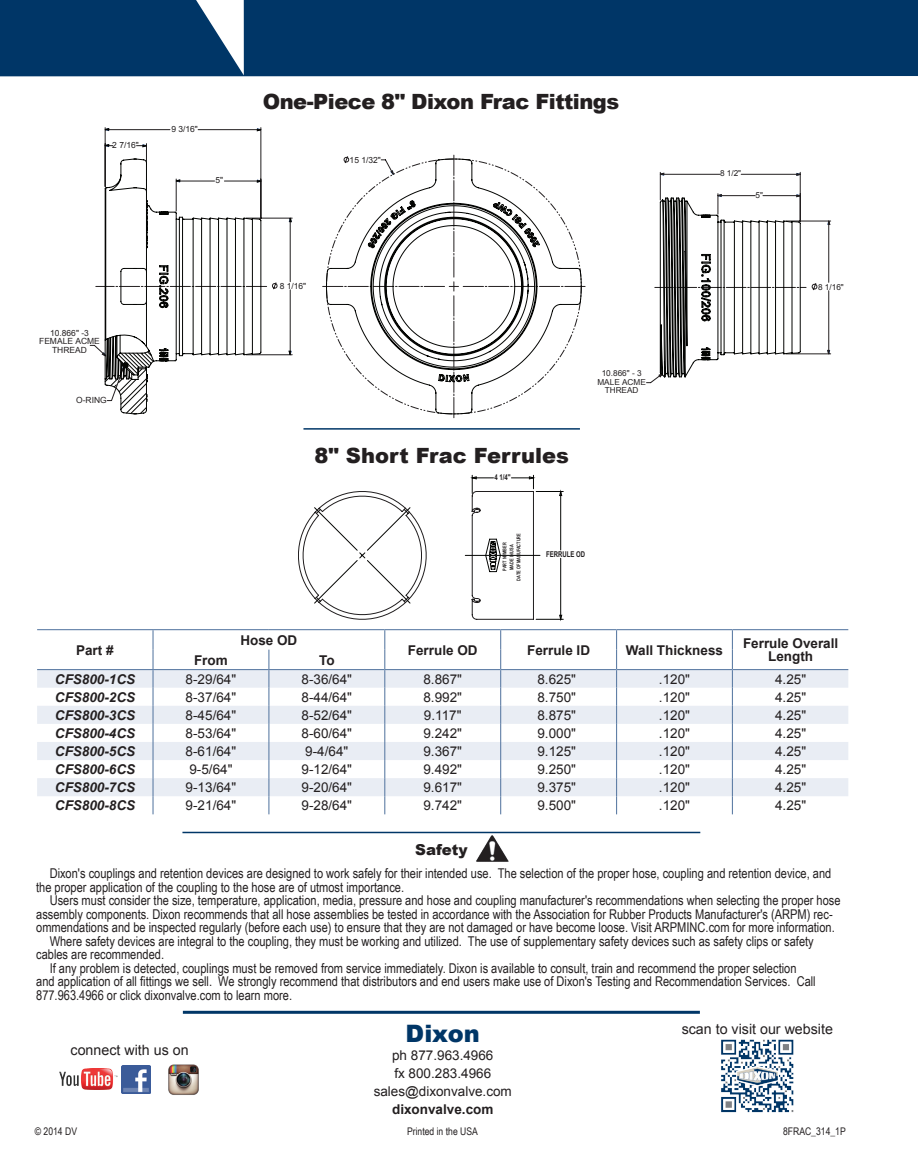
<style>
.page{position:relative;width:918px;height:1175px;background:#fff}
.page>*{position:absolute;margin:0;border:0;box-sizing:border-box;transform-origin:0 0}
.t1{font:900 24px "Arial";color:#003667}
.t2{font:900 21px "Arial";letter-spacing:-.025em;color:#231f20}
.t3{font:900 21px "Arial";color:#231f20}
.t4{font:900 15px "Arial";color:#231f20}
.t5{font:14.25px "Arial";color:#231f20}
.t6{font:13.5px/13.5px "Arial Narrow";color:#231f20}
.t7{font:13.5px/18px "Arial";color:#231f20;text-align:center}
.t8{font:700 13.5px "Arial";color:#231f20}
.t9{font:italic 700 13.5px "Arial";color:#231f20}
.t10{font:10.5px "Arial Narrow";color:#231f20}
.t11{font:8.4px/8.4px "Arial";color:#231f20;text-align:center}
.t12{font:8.4px "Arial";color:#201d1e}
.t13{font:8.25px/8.2px "Arial";color:#231f20;text-align:center}
.t14{font:8.25px "Arial";color:#201d1e}
.t15{font:700 7.95px "Arial";color:#201d1e;scale:.75 1}
.t16{font:700 5.1px/6.9px "Arial";color:#201d1e;text-align:center;scale:.75 1}
</style>
<div class="page">
<div style="left:0;top:0;width:918px;height:76px;background:#003667"></div>
<hr style="left:182px;top:831px;width:518px;height:2px;background:#003667">
<hr style="left:183px;top:1010px;width:517px;height:3px;background:#003667">
<svg style="left:298px;top:475px;width:265px;height:145px"></svg>
<svg style="left:37px;top:670px;width:811px;height:126px;fill:#e9edf4"></svg>
<hr style="left:37px;top:629px;width:116px;height:1px;background:#6180a7">
<hr style="left:153px;top:629px;width:116px;height:1px;background:#6180a7">
<svg style="left:152px;top:630px;width:2px;height:19px"></svg>
<hr style="left:269px;top:629px;width:116px;height:1px;background:#6180a7">
<hr style="left:385px;top:629px;width:116px;height:1px;background:#6180a7">
<hr style="left:501px;top:629px;width:116px;height:1px;background:#6180a7">
<hr style="left:617px;top:629px;width:115px;height:1px;background:#6180a7">
<hr style="left:732px;top:629px;width:116px;height:1px;background:#6180a7">
<hr style="left:37px;top:669px;width:116px;height:1px;background:#6180a7">
<hr style="left:385px;top:669px;width:116px;height:1px;background:#6180a7">
<hr style="left:501px;top:669px;width:116px;height:1px;background:#6180a7">
<hr style="left:617px;top:669px;width:115px;height:1px;background:#6180a7">
<hr style="left:732px;top:669px;width:116px;height:1px;background:#6180a7">
<svg style="left:152px;top:670px;width:2px;height:144px"></svg>
<svg style="left:500px;top:630px;width:1px;height:184px"></svg>
<svg style="left:616px;top:630px;width:1px;height:184px"></svg>
<svg style="left:732px;top:630px;width:1px;height:184px"></svg>
<hr style="left:152px;top:649px;width:2px;height:20px;background:#6180a7">
<svg style="left:268px;top:649px;width:1px;height:165px"></svg>
<svg style="left:384px;top:630px;width:1px;height:184px"></svg>
<hr style="left:153px;top:669px;width:116px;height:1px;background:#6180a7">
<hr style="left:269px;top:669px;width:116px;height:1px;background:#6180a7">
<hr style="left:303px;top:428px;width:277px;height:1px;background:#003667">
<svg style="left:646px;top:172px;width:185px;height:212px"></svg>
<svg style="left:89px;top:128px;width:202px;height:286px"></svg>
<svg style="left:326px;top:158px;width:256px;height:256px"></svg>
<img style="left:122px;top:1065px;width:28px;height:28px">
<img style="left:60px;top:1068px;width:57px;height:21px">
<img style="left:168px;top:1064px;width:31px;height:31px">
<img style="left:721px;top:1039px;width:73px;height:74px">
<img style="left:476px;top:835px;width:33px;height:27px">
<p class="t12" style="left:112px;top:139px;width:28px">2 7/16"</p>
<p class="t12" style="left:171px;top:123px;width:28px">9 3/16"</p>
<p class="t12" style="left:215px;top:174px;width:9px">5"</p>
<h2 class="t2" style="left:263px;top:87px;width:358px">One-Piece 8" Dixon Frac Fittings</h2>
<p class="t11" style="left:350px;top:155px;width:33px">15 1/32"</p>
<p class="t14" style="left:720px;top:168px;width:23px">8 1/2"</p>
<p class="t14" style="left:756px;top:189px;width:9px">5"</p>
<p class="t11" style="left:39px;top:328px;width:62px">10.866" -3<br>FEMALE ACME<br>THREAD</p>
<p class="t11" style="left:76px;top:395px;width:32px">O-RING</p>
<p class="t8" style="left:76px;top:640px;width:39px">Part #</p>
<p class="t12" style="left:280px;top:280px;width:28px">8 1/16"</p>
<p class="t13" style="left:597px;top:369px;width:50px">10.866" - 3<br>MALE ACME<br>THREAD</p>
<h2 class="t3" style="left:314px;top:440px;width:256px">8" Short Frac Ferrules</h2>
<p class="t15" style="left:495px;top:472px;width:23px">4 1/4"</p>
<p class="t16" style="left:501px;top:580px;width:65px;rotate:-90deg">PART NUMBER<br>MADE IN USA<br>DATE OF MANUFACTURE</p>
<p class="t15" style="left:546px;top:548px;width:53px">FERRULE OD</p>
<p class="t14" style="left:818px;top:281px;width:27px">8 1/16"</p>
<p class="t8" style="left:240px;top:630px;width:59px">Hose OD</p>
<p class="t8" style="left:743px;top:633px;width:97px">Ferrule Overall</p>
<p class="t8" style="left:408px;top:640px;width:71px">Ferrule OD</p>
<p class="t8" style="left:527px;top:640px;width:65px">Ferrule ID</p>
<p class="t8" style="left:626px;top:640px;width:99px">Wall Thickness</p>
<p class="t8" style="left:194px;top:650px;width:35px">From</p>
<p class="t8" style="left:319px;top:650px;width:17px">To</p>
<p class="t8" style="left:768px;top:647px;width:46px">Length</p>
<p class="t9" style="left:55px;top:669px;width:82px">CFS800-1CS</p>
<p class="t7" style="left:186px;top:670px;width:52px">8-29/64"</p>
<p class="t7" style="left:302px;top:669px;width:52px">8-36/64"</p>
<p class="t7" style="left:423px;top:670px;width:40px">8.867"</p>
<p class="t7" style="left:537px;top:670px;width:40px">8.625"</p>
<p class="t7" style="left:659px;top:670px;width:33px">.120"</p>
<p class="t7" style="left:775px;top:670px;width:33px">4.25"</p>
<p class="t9" style="left:55px;top:687px;width:82px">CFS800-2CS</p>
<p class="t7" style="left:186px;top:688px;width:52px">8-37/64"</p>
<p class="t7" style="left:302px;top:688px;width:52px">8-44/64"</p>
<p class="t7" style="left:423px;top:688px;width:40px">8.992"</p>
<p class="t7" style="left:537px;top:688px;width:40px">8.750"</p>
<p class="t7" style="left:659px;top:688px;width:33px">.120"</p>
<p class="t7" style="left:775px;top:688px;width:33px">4.25"</p>
<p class="t9" style="left:55px;top:706px;width:82px">CFS800-3CS</p>
<p class="t7" style="left:186px;top:706px;width:52px">8-45/64"</p>
<p class="t7" style="left:302px;top:706px;width:52px">8-52/64"</p>
<p class="t7" style="left:424px;top:706px;width:39px">9.117"</p>
<p class="t7" style="left:537px;top:706px;width:40px">8.875"</p>
<p class="t7" style="left:659px;top:706px;width:33px">.120"</p>
<p class="t7" style="left:775px;top:706px;width:33px">4.25"</p>
<p class="t9" style="left:55px;top:724px;width:82px">CFS800-4CS</p>
<p class="t7" style="left:186px;top:724px;width:52px">8-53/64"</p>
<p class="t7" style="left:302px;top:724px;width:52px">8-60/64"</p>
<p class="t7" style="left:423px;top:724px;width:40px">9.242"</p>
<p class="t7" style="left:537px;top:724px;width:40px">9.000"</p>
<p class="t7" style="left:659px;top:724px;width:33px">.120"</p>
<p class="t7" style="left:775px;top:724px;width:33px">4.25"</p>
<p class="t9" style="left:55px;top:742px;width:82px">CFS800-5CS</p>
<p class="t7" style="left:186px;top:742px;width:52px">8-61/64"</p>
<p class="t7" style="left:305px;top:742px;width:45px">9-4/64"</p>
<p class="t7" style="left:423px;top:742px;width:40px">9.367"</p>
<p class="t7" style="left:537px;top:742px;width:40px">9.125"</p>
<p class="t7" style="left:659px;top:742px;width:33px">.120"</p>
<p class="t7" style="left:775px;top:742px;width:33px">4.25"</p>
<p class="t9" style="left:55px;top:760px;width:82px">CFS800-6CS</p>
<p class="t7" style="left:189px;top:760px;width:45px">9-5/64"</p>
<p class="t7" style="left:302px;top:760px;width:52px">9-12/64"</p>
<p class="t7" style="left:423px;top:760px;width:40px">9.492"</p>
<p class="t7" style="left:537px;top:760px;width:40px">9.250"</p>
<p class="t7" style="left:659px;top:760px;width:33px">.120"</p>
<p class="t7" style="left:775px;top:760px;width:33px">4.25"</p>
<p class="t9" style="left:55px;top:778px;width:82px">CFS800-7CS</p>
<p class="t7" style="left:186px;top:778px;width:52px">9-13/64"</p>
<p class="t7" style="left:302px;top:778px;width:52px">9-20/64"</p>
<p class="t7" style="left:423px;top:778px;width:40px">9.617"</p>
<p class="t7" style="left:537px;top:778px;width:40px">9.375"</p>
<p class="t7" style="left:659px;top:778px;width:33px">.120"</p>
<p class="t7" style="left:775px;top:778px;width:33px">4.25"</p>
<p class="t9" style="left:55px;top:796px;width:82px">CFS800-8CS</p>
<p class="t7" style="left:186px;top:796px;width:52px">9-21/64"</p>
<p class="t7" style="left:302px;top:796px;width:52px">9-28/64"</p>
<p class="t7" style="left:423px;top:796px;width:40px">9.742"</p>
<p class="t7" style="left:537px;top:796px;width:40px">9.500"</p>
<p class="t7" style="left:659px;top:796px;width:33px">.120"</p>
<p class="t7" style="left:775px;top:796px;width:33px">4.25"</p>
<p class="t4" style="left:415px;top:838px;width:54px">Safety</p>
<p class="t6" style="left:36px;top:866px;width:797px;text-indent:14px">Dixon's couplings and retention devices are designed to work safely for their intended use. The selection of the proper hose, coupling and retention device, and the proper application of the coupling to the hose are of utmost importance.</p>
<p class="t6" style="left:50px;top:893px;width:792px">Users must consider the size, temperature, application, media, pressure and hose and coupling manufacturer's recommendations when selecting the proper hose</p>
<p class="t6" style="left:36px;top:907px;width:798px">assembly components. Dixon recommends that all hose assemblies be tested in accordance with the Association for Rubber Products Manufacturer's (ARPM) rec-</p>
<p class="t6" style="left:36px;top:920px;width:800px">ommendations and be inspected regularly (before each use) to ensure that they are not damaged or have become loose. Visit ARPMINC.com for more information.</p>
<p class="t6" style="left:50px;top:934px;width:766px">Where safety devices are integral to the coupling, they must be working and utilized. The use of supplementary safety devices such as safety clips or safety</p>
<p class="t6" style="left:36px;top:947px;width:129px">cables are recommended.</p>
<p class="t6" style="left:50px;top:961px;width:748px">If any problem is detected, couplings must be removed from service immediately. Dixon is available to consult, train and recommend the proper selection</p>
<p class="t6" style="left:36px;top:974px;width:781px">and application of all fittings we sell. We strongly recommend that distributors and end users make use of Dixon's Testing and Recommendation Services. Call</p>
<p class="t6" style="left:36px;top:988px;width:257px">877.963.4966 or click dixonvalve.com to learn more.</p>
<p class="t5" style="left:71px;top:1040px;width:120px">connect with us on</p>
<h1 class="t1" style="left:406px;top:1015px;width:76px">Dixon</h1>
<p class="t7" style="left:374px;top:1046px;width:140px">ph 877.963.4966<br>fx 800.283.4966 sales@dixonvalve.com</p>
<p class="t8" style="left:392px;top:1099px;width:103px">dixonvalve.com</p>
<p class="t5" style="left:682px;top:1019px;width:153px">scan to visit our website</p>
<p class="t10" style="left:35px;top:1123px;width:44px">© 2014 DV</p>
<p class="t10" style="left:407px;top:1123px;width:72px">Printed in the USA</p>
<p class="t10" style="left:783px;top:1123px;width:64px">8FRAC_314_1P</p>
</div>
